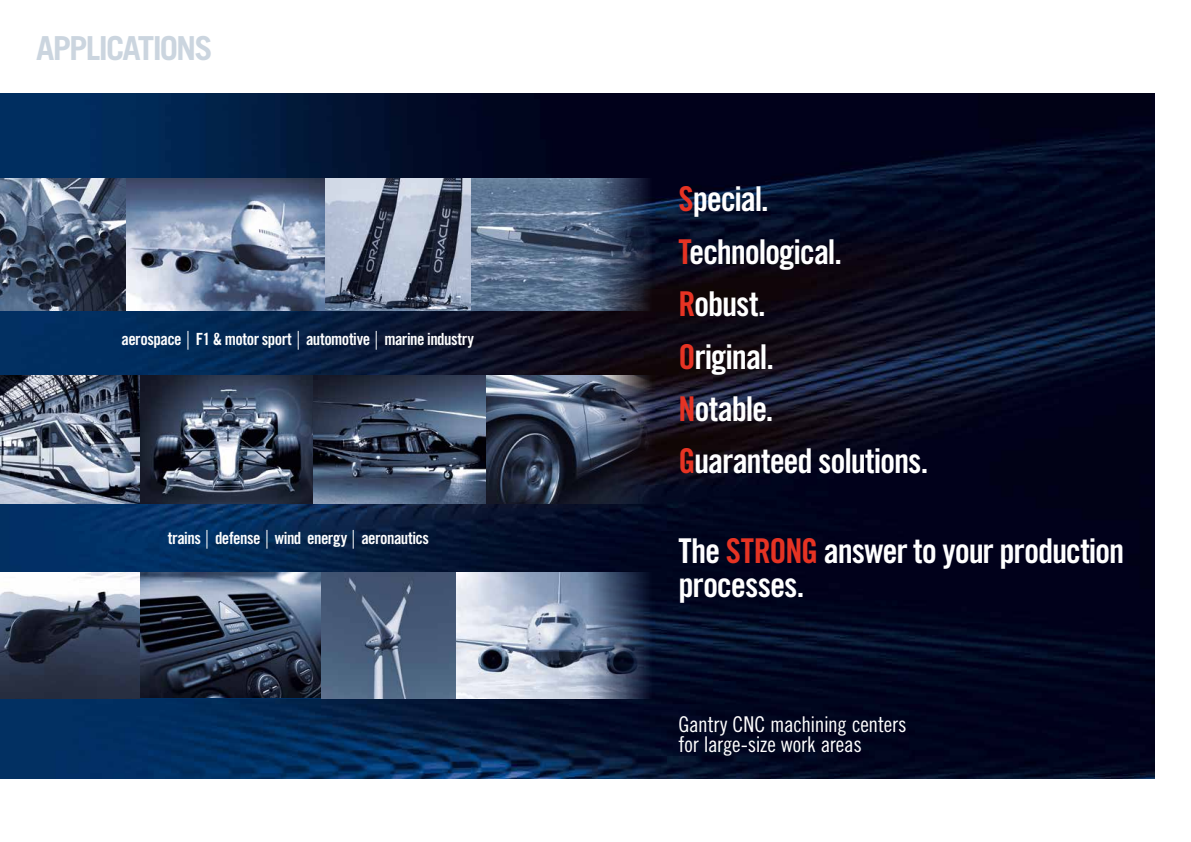
<style>
.page{position:relative;width:1191px;height:842px;background:#fff}
.page>*{position:absolute;margin:0;border:0;box-sizing:border-box;transform-origin:0 0}
.t1{font:34.2px/52.4px "Trade Gothic LT Std Bd Cn 20";letter-spacing:-.035em;color:#fff}
.t2{font:700 33.1px "Trade Gothic LT Std";letter-spacing:-.055em;color:#cbd5df}
.t3{font:21.7px/20px "Trade Gothic LT Std Cn 18";letter-spacing:-.01em;color:#fff}
.t4{font:16.8px "Trade Gothic LT Std Bd Cn 20";letter-spacing:-.03em;color:#fff}
.s1{font-family:"Trade Gothic LT Std Cn 18 Obl"}
.s2{color:#e63323}
</style>
<div class="page">
<img style="left:0;top:94px;width:1154px;height:685px">
<img style="left:140px;top:573px;width:182px;height:124px">
<img style="left:322px;top:573px;width:329px;height:126px">
<img style="left:0;top:376px;width:486px;height:127px">
<svg style="left:486px;top:376px;width:165px;height:127px;background:#3f485b"></svg>
<img style="left:0;top:573px;width:140px;height:126px">
<img style="left:0;top:179px;width:651px;height:131px">
<p class="t2" style="left:36px;top:28px;width:178px">APPLICATIONS</p>
<p class="t4" style="left:122px;top:329px;width:354px">aerospace<span class="s1">|</span> F1 &amp; motor sport<span class="s1">|</span> automotive<span class="s1">|</span> marine industry</p>
<p class="t4" style="left:168px;top:528px;width:263px">trains<span class="s1">|</span> defense<span class="s1">|</span> wind energy<span class="s1">|</span> aeronautics</p>
<p class="t1" style="left:678px;top:172px;width:251px"><span class="s2">S</span>pecial.<br><span class="s2">T</span>echnological.<br><span class="s2">R</span>obust.<br><span class="s2">O</span>riginal.<br><span class="s2">N</span>otable.<br><span class="s2">G</span>uaranteed solutions.</p>
<p class="t1" style="left:678px;top:533px;width:447px;line-height:34px">The <span class="s2">STRONG</span> answer to your production processes.</p>
<p class="t3" style="left:678px;top:713px;width:230px">Gantry CNC machining centers for large-size work areas</p>
</div>
